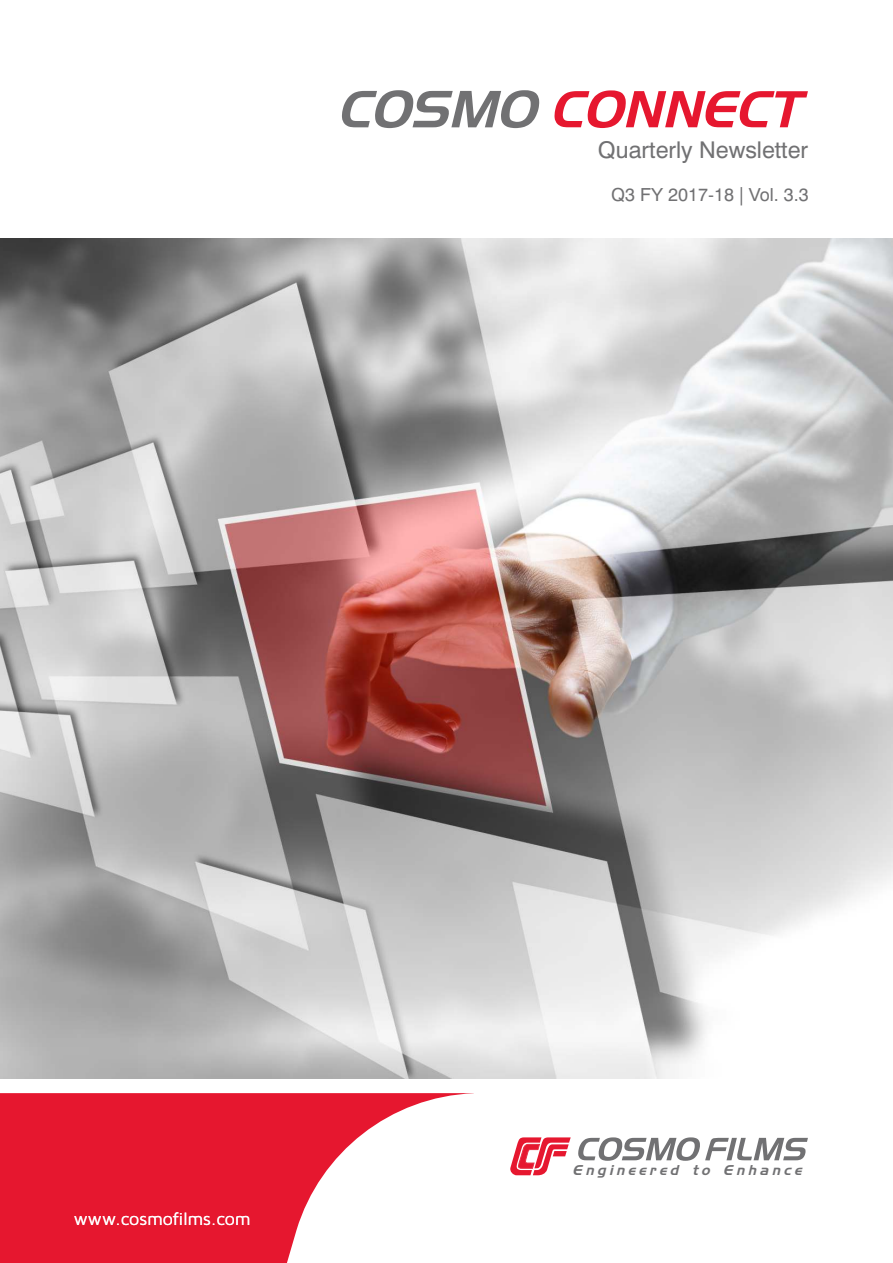
<style>
.page{position:relative;width:893px;height:1263px;background:#fff}
.page>*{position:absolute;margin:0;border:0;box-sizing:border-box;transform-origin:0 0}
.t1{font:italic 50.25px "Aero Regular SWFTE";color:#e6172f}
.t2{font:23.1px "Helvetica";color:#717173}
.t3{font:18px "Helvetica";color:#717173}
.t4{font:18px "Maven Pro";color:#fefefe}
.t5{font:italic 13.8px "Aero Regular SWFTE";color:#717173}
</style>
<div class="page">
<svg style="left:510px;top:1137px;width:61px;height:38px"></svg>
<svg style="left:578px;top:1137px;width:230px;height:24px"></svg>
<svg style="left:342px;top:90px;width:197px;height:38px"></svg>
<img style="left:0;top:238px;width:893px;height:840px">
<svg style="left:0;top:1094px;width:463px;height:169px;fill:#e6172f"></svg>
<h1 class="t1" style="left:550px;top:79px;width:265px">CONNECT</h1>
<h2 class="t2" style="left:598px;top:141px;width:212px">Quarterly Newsletter</h2>
<h3 class="t3" style="left:611px;top:188px;width:199px">Q3 FY 2017-18 | Vol. 3.3</h3>
<h3 class="t4" style="left:74px;top:1208px;width:178px">www.cosmofilms.com</h3>
<p class="t5" style="left:573px;top:1162px;width:234px">Engineered to Enhance</p>
</div>
